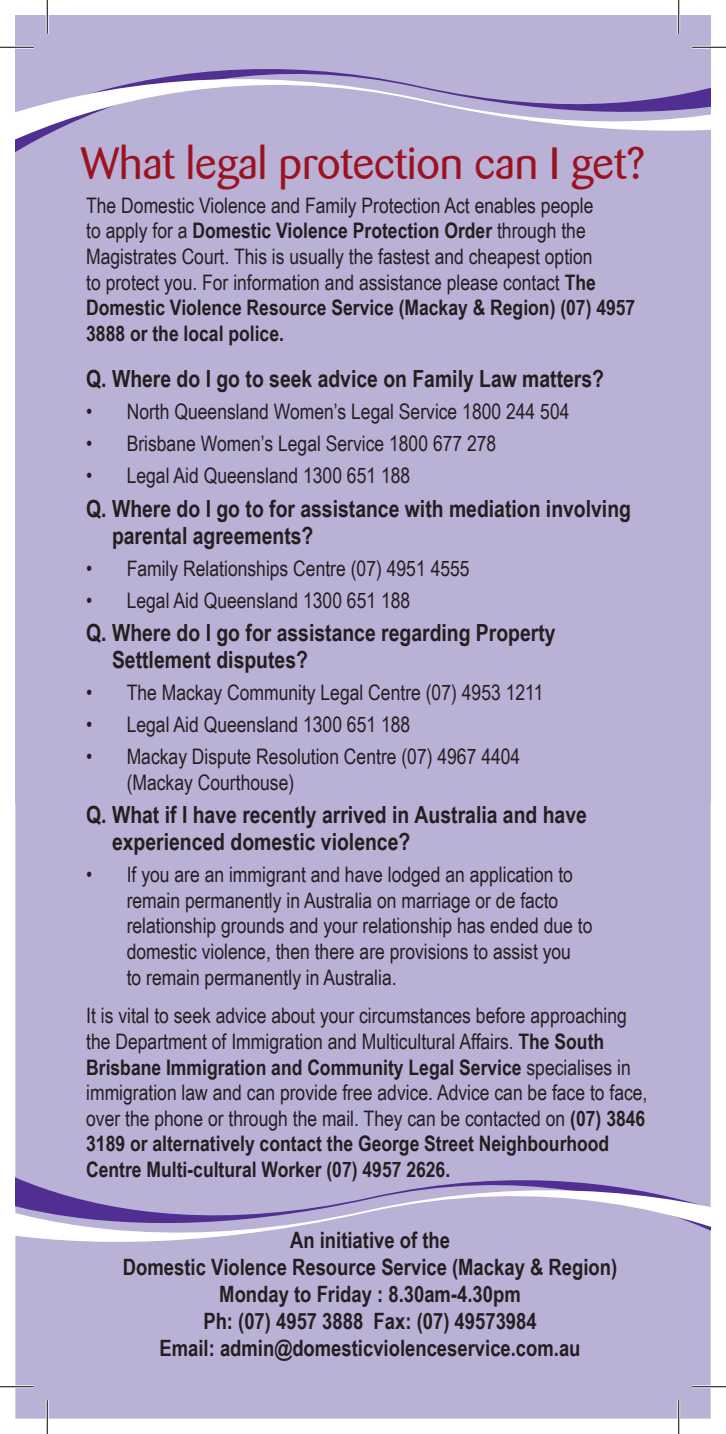
<style>
.page{position:relative;width:726px;height:1434px;background:#fff}
.page>*{position:absolute;margin:0;border:0;box-sizing:border-box;transform-origin:0 0}
.t1{font:45px "Barmeno";color:#9c1320}
.t2{font:700 23.62px/27px "Arial Narrow";color:#231f20}
.t3{font:700 22.5px/27px "Arial Narrow";color:#231f20;text-align:center}
.t4{font:21.38px/25.7px "Arial Narrow";color:#231f20}
.s1{font-weight:700}
</style>
<div class="page">
<div style="left:15px;top:15px;width:696px;height:788px;background:#b9b1d6"></div>
<div style="left:15px;top:803px;width:696px;height:616px;background:#b9b1d6"></div>
<svg style="left:15px;top:1129px;width:696px;height:233px;background:#b8afd5"></svg>
<svg style="left:15px;top:18px;width:696px;height:134px"></svg>
<hr style="left:0;top:46px;width:34px;height:3px;background:#fff">
<hr style="left:692px;top:46px;width:34px;height:3px;background:#fff">
<hr style="left:0;top:1385px;width:34px;height:3px;background:#fff">
<hr style="left:692px;top:1385px;width:34px;height:3px;background:#fff">
<hr style="left:46px;top:0;width:3px;height:34px;background:#fff">
<hr style="left:46px;top:1400px;width:3px;height:34px;background:#fff">
<hr style="left:677px;top:0;width:3px;height:34px;background:#fff">
<hr style="left:677px;top:1400px;width:3px;height:34px;background:#fff">
<hr style="left:0;top:47px;width:34px;height:1px;background:#000">
<hr style="left:692px;top:47px;width:34px;height:1px;background:#000">
<hr style="left:0;top:1386px;width:34px;height:1px;background:#000">
<hr style="left:692px;top:1386px;width:34px;height:1px;background:#000">
<hr style="left:47px;top:0;width:1px;height:34px;background:#000">
<hr style="left:47px;top:1400px;width:1px;height:34px;background:#000">
<hr style="left:678px;top:0;width:1px;height:34px;background:#000">
<hr style="left:678px;top:1400px;width:1px;height:34px;background:#000">
<h1 class="t1" style="left:81px;top:137px;width:566px">What legal protection can I get?</h1>
<p class="t4" style="left:86px;top:192px;width:551px">The Domestic Violence and Family Protection Act enables people<br>to apply for a <span class="s1">Domestic Violence Protection Order</span> through the Magistrates Court. This is usually the fastest and cheapest option<br>to protect you. For information and assistance please contact <span class="s1">The Domestic Violence Resource Service (Mackay &amp; Region) (07) 4957<br>3888 or the local police.</span></p>
<p class="t2" style="left:86px;top:364px;width:519px">Q. Where do I go to seek advice on Family Law matters?</p>
<p class="t4" style="left:86px;top:398px;width:485px">• North Queensland Women’s Legal Service 1800 244 504</p>
<p class="t4" style="left:86px;top:430px;width:412px">• Brisbane Women’s Legal Service 1800 677 278</p>
<p class="t4" style="left:86px;top:462px;width:326px">• Legal Aid Queensland 1300 651 188</p>
<p class="t2" style="left:112px;top:494px;width:520px;text-indent:-26px">Q. Where do I go to for assistance with mediation involving parental agreements?</p>
<p class="t4" style="left:86px;top:554px;width:385px">• Family Relationships Centre (07) 4951 4555</p>
<p class="t4" style="left:86px;top:586px;width:326px">• Legal Aid Queensland 1300 651 188</p>
<p class="t2" style="left:112px;top:618px;width:445px;text-indent:-26px">Q. Where do I go for assistance regarding Property<br>Settlement disputes?</p>
<p class="t4" style="left:86px;top:679px;width:459px">• The Mackay Community Legal Centre (07) 4953 1211</p>
<p class="t4" style="left:86px;top:711px;width:326px">• Legal Aid Queensland 1300 651 188</p>
<p class="t4" style="left:127px;top:743px;width:395px;text-indent:-41px">• Mackay Dispute Resolution Centre (07) 4967 4404 (Mackay Courthouse)</p>
<p class="t2" style="left:112px;top:800px;width:476px;text-indent:-26px">Q. What if I have recently arrived in Australia and have experienced domestic violence?</p>
<p class="t4" style="left:127px;top:861px;width:467px;text-indent:-41px">• If you are an immigrant and have lodged an application to remain permanently in Australia on marriage or de facto relationship grounds and your relationship has ended due to domestic violence, then there are provisions to assist you<br>to remain permanently in Australia.</p>
<p class="t4" style="left:86px;top:1002px;width:563px">It is vital to seek advice about your circumstances before approaching the Department of Immigration and Multicultural Affairs. <span class="s1">The South Brisbane Immigration and Community Legal Service</span> specialises in immigration law and can provide free advice. Advice can be face to face, over the phone or through the mail. They can be contacted on <span class="s1">(07) 3846<br>3189 or alternatively contact the George Street Neighbourhood Centre Multi-cultural Worker (07) 4957 2626.</span></p>
<p class="t3" style="left:123px;top:1225px;width:496px">An initiative of the<br>Domestic Violence Resource Service (Mackay &amp; Region)<br>Monday to Friday : 8.30am-4.30pm<br>Ph: (07) 4957 3888 Fax: (07) 49573984<br>Email: admin@domesticviolenceservice.com.au</p>
</div>
